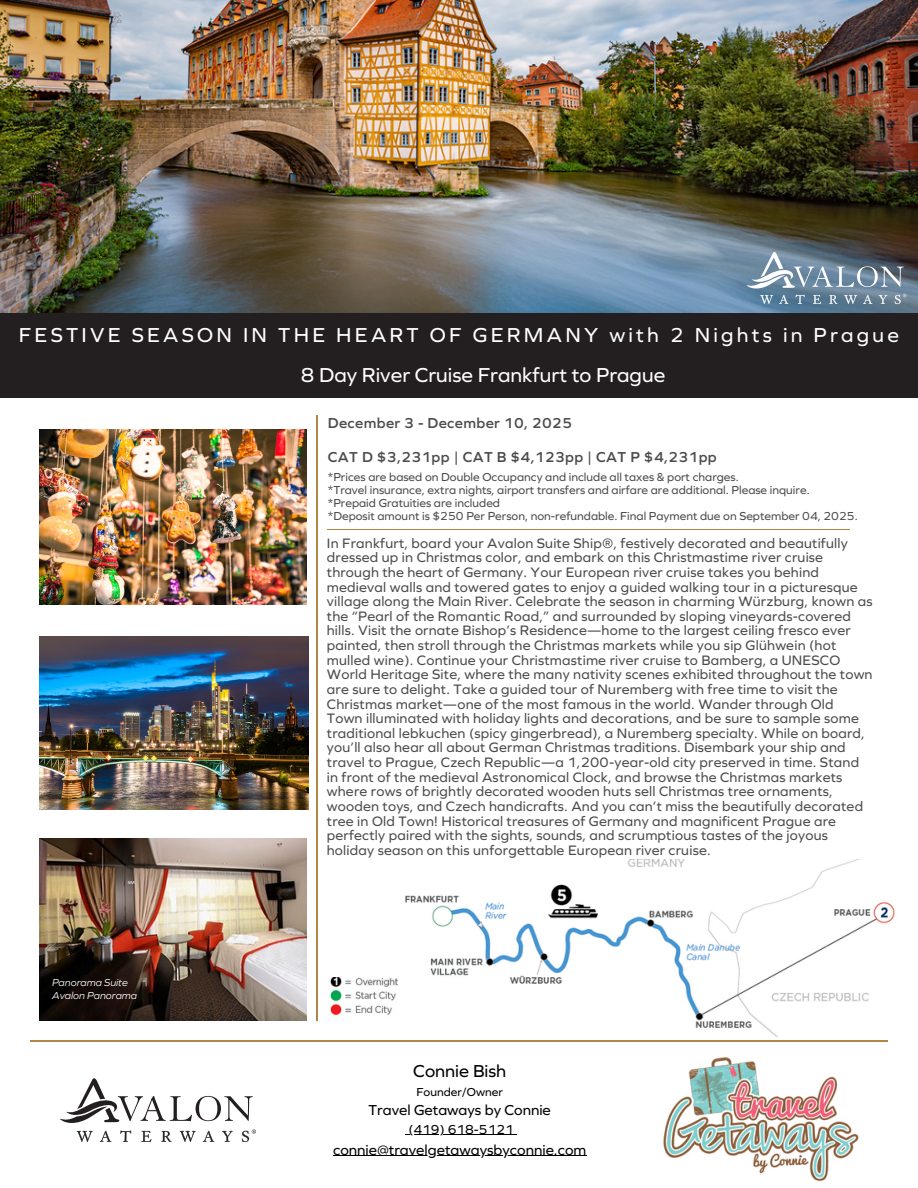
<style>
.page{position:relative;width:918px;height:1188px;background:#fff}
.page>*{position:absolute;margin:0;border:0;box-sizing:border-box;transform-origin:0 0}
.t1{font:21px "Graphie";letter-spacing:.155em;color:#fff}
.t2{font:21px "Graphie";color:#fff}
.t3{font:18px "Graphie";color:#000}
.t4{font:600 15px "Graphie";letter-spacing:.025em;color:#4c4c4e}
.t5{font:15px "Graphie";color:#000}
.t6{font:14.25px/14.7px "Graphie";letter-spacing:.015em;color:#4c4c4e}
.t7{font:13.5px "Graphie";color:#000}
.t8{font:12px/13px "Graphie";color:#4c4c4e}
.t9{font:12px "Graphie";color:#000}
.t10{font:italic 10.5px/12.3px "Graphie";color:#fff}
.t11{font:4.5px "Graphie";color:#fff}
</style>
<div class="page">
<hr style="left:30px;top:1040px;width:858px;height:2px;background:#ae8746">
<hr style="left:317px;top:416px;width:1px;height:605px;background:#ae8746">
<hr style="left:328px;top:529px;width:522px;height:1px;background:#ae8746">
<img style="left:0;top:0;width:918px;height:314px">
<svg style="left:60px;top:1078px;width:196px;height:64px"></svg>
<div style="left:0;top:314px;width:918px;height:84px;background:#231f20"></div>
<svg style="left:746px;top:252px;width:160px;height:52px;background:#778d9f"></svg>
<img style="left:330px;top:978px;width:68px;height:38px">
<img style="left:39px;top:636px;width:269px;height:173px">
<img style="left:39px;top:429px;width:268px;height:176px">
<img style="left:663px;top:1057px;width:196px;height:125px">
<img style="left:405px;top:859px;width:490px;height:178px">
<img style="left:39px;top:839px;width:268px;height:182px">
<hr style="left:408px;top:1134px;width:106px;height:1px;background:#000">
<hr style="left:333px;top:1155px;width:253px;height:1px;background:#000">
<h4 class="t1" style="left:19px;top:323px;width:882px">FESTIVE SEASON IN THE HEART OF GERMANY with 2 Nights in Prague</h4>
<h3 class="t2" style="left:301px;top:362px;width:366px">8 Day River Cruise Frankfurt to Prague</h3>
<h5 class="t4" style="left:328px;top:414px;width:246px">December 3 - December 10, 2025</h5>
<h2 class="t4" style="left:328px;top:448px;width:390px">CAT D $3,231pp | CAT B $4,123pp | CAT P $4,231pp</h2>
<p class="t8" style="left:328px;top:471px;width:531px">*Prices are based on Double Occupancy and include all taxes &amp; port charges.<br>*Travel insurance, extra nights, airport transfers and airfare are additional. Please inquire. *Prepaid Gratuities are included<br>*Deposit amount is $250 Per Person, non-refundable. Final Payment due on September 04, 2025.</p>
<p class="t11" style="left:128px;top:880px;width:8px">SM</p>
<p class="t10" style="left:52px;top:977px;width:87px">Panorama Suite<br>Avalon Panorama</p>
<h2 class="t6" style="left:327px;top:536px;width:547px">In Frankfurt, board your Avalon Suite Ship®, festively decorated and beautifully dressed up in Christmas color, and embark on this Christmastime river cruise through the heart of Germany. Your European river cruise takes you behind medieval walls and towered gates to enjoy a guided walking tour in a picturesque village along the Main River. Celebrate the season in charming Würzburg, known as the “Pearl of the Romantic Road,” and surrounded by sloping vineyards-covered hills. Visit the ornate Bishop’s Residence—home to the largest ceiling fresco ever painted, then stroll through the Christmas markets while you sip Glühwein (hot mulled wine). Continue your Christmastime river cruise to Bamberg, a UNESCO World Heritage Site, where the many nativity scenes exhibited throughout the town are sure to delight. Take a guided tour of Nuremberg with free time to visit the Christmas market—one of the most famous in the world. Wander through Old Town illuminated with holiday lights and decorations, and be sure to sample some traditional lebkuchen (spicy gingerbread), a Nuremberg specialty. While on board, you’ll also hear all about German Christmas traditions. Disembark your ship and travel to Prague, Czech Republic—a 1,200-year-old city preserved in time. Stand in front of the medieval Astronomical Clock, and browse the Christmas markets where rows of brightly decorated wooden huts sell Christmas tree ornaments, wooden toys, and Czech handicrafts. And you can’t miss the beautifully decorated tree in Old Town! Historical treasures of Germany and magnificent Prague are perfectly paired with the sights, sounds, and scrumptious tastes of the joyous holiday season on this unforgettable European river cruise.</h2>
<h3 class="t3" style="left:413px;top:1060px;width:94px">Connie Bish</h3>
<h3 class="t9" style="left:416px;top:1085px;width:88px">Founder/Owner</h3>
<h3 class="t5" style="left:369px;top:1101px;width:184px">Travel Getaways by Connie</h3>
<p class="t7" style="left:408px;top:1121px;width:107px">(419) 618-5121</p>
<p class="t5" style="left:333px;top:1141px;width:255px">connie@travelgetawaysbyconnie.com</p>
</div>
